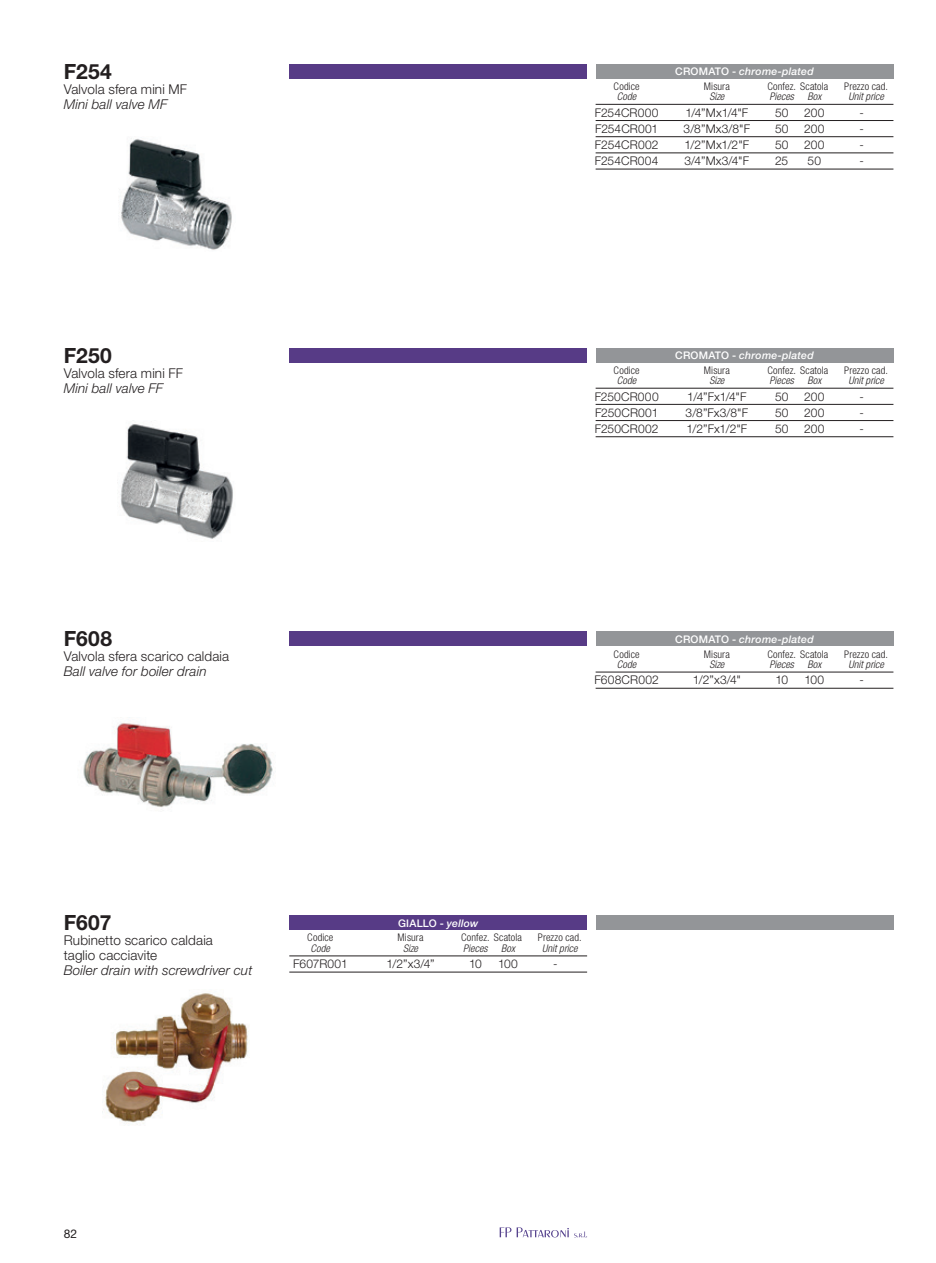
<style>
.page{position:relative;width:936px;height:1263px;background:#fff}
.page>*{position:absolute;margin:0;border:0;box-sizing:border-box;transform-origin:0 0}
.Didascalie{font:700 21px "Helvetica Neue LT Std";letter-spacing:.015em;color:#231f20}
.t1{font:300 13.5px "Helvetica Neue LT Std";letter-spacing:.01em;color:#231f20}
.t2{font:italic 300 13.5px "Helvetica Neue LT Std";letter-spacing:.01em;color:#231f20}
.t3{font:300 12px "Helvetica Neue LT Std";letter-spacing:.01em;color:#231f20}
.t4{font:12px "Helvetica Neue LT Std";color:#231f20}
.Didascalie-2{font:300 condensed 10.5px "Helvetica Neue LT Std";letter-spacing:.015em;color:#231f20}
.Didascalie-3{font:italic 300 condensed 10.5px "Helvetica Neue LT Std";letter-spacing:.01em;color:#231f20}
.t5{font:italic 500 10.5px "Helvetica Neue LT Std";letter-spacing:.02em;color:#fff}
.t6{font:500 10.5px "Helvetica Neue LT Std";letter-spacing:.02em;color:#fff}
.s1{font-style:normal}
.s2{font-style:italic}
</style>
<div class="page">
<hr style="left:289px;top:956px;width:298px;height:1px;background:#231f20">
<hr style="left:289px;top:972px;width:298px;height:1px;background:#231f20">
<hr style="left:595px;top:104px;width:298px;height:1px;background:#231f20">
<hr style="left:595px;top:388px;width:298px;height:1px;background:#231f20">
<hr style="left:595px;top:672px;width:298px;height:1px;background:#231f20">
<hr style="left:595px;top:120px;width:298px;height:1px;background:#231f20">
<hr style="left:595px;top:404px;width:298px;height:1px;background:#231f20">
<hr style="left:595px;top:688px;width:298px;height:1px;background:#231f20">
<hr style="left:595px;top:136px;width:298px;height:1px;background:#231f20">
<hr style="left:595px;top:420px;width:298px;height:1px;background:#231f20">
<hr style="left:595px;top:153px;width:298px;height:1px;background:#231f20">
<hr style="left:595px;top:436px;width:298px;height:1px;background:#231f20">
<hr style="left:595px;top:169px;width:298px;height:1px;background:#231f20">
<div style="left:289px;top:64px;width:298px;height:15px;background:#573b86"></div>
<div style="left:289px;top:348px;width:298px;height:14px;background:#573b86"></div>
<div style="left:289px;top:631px;width:298px;height:15px;background:#573b86"></div>
<div style="left:289px;top:915px;width:298px;height:15px;background:#573b86"></div>
<div style="left:595px;top:64px;width:298px;height:15px;background:#939598"></div>
<div style="left:595px;top:348px;width:298px;height:14px;background:#939598"></div>
<div style="left:595px;top:631px;width:298px;height:15px;background:#939598"></div>
<div style="left:595px;top:915px;width:298px;height:15px;background:#939598"></div>
<img style="left:120px;top:420px;width:113px;height:119px">
<img style="left:121px;top:138px;width:111px;height:112px">
<img style="left:103px;top:993px;width:146px;height:132px">
<img style="left:83px;top:717px;width:190px;height:91px">
<svg style="left:499px;top:1227px;width:88px;height:10px"></svg>
<p class="Didascalie" style="left:64px;top:58px;width:50px">F254</p>
<p class="t1" style="left:64px;top:81px;width:125px">Valvola sfera mini MF</p>
<p class="t2" style="left:64px;top:96px;width:105px">Mini ball valve MF</p>
<p class="Didascalie" style="left:64px;top:342px;width:50px">F250</p>
<p class="t1" style="left:64px;top:365px;width:121px">Valvola sfera mini FF</p>
<p class="t2" style="left:64px;top:380px;width:101px">Mini ball valve FF</p>
<p class="Didascalie" style="left:64px;top:626px;width:50px">F608</p>
<p class="t1" style="left:64px;top:648px;width:167px">Valvola sfera scarico caldaia</p>
<p class="t2" style="left:64px;top:664px;width:144px">Ball valve for boiler drain</p>
<p class="Didascalie-2" style="left:613px;top:80px;width:28px">Codice</p>
<p class="Didascalie-3" style="left:617px;top:91px;width:21px">Code</p>
<p class="t3" style="left:594px;top:105px;width:65px">F254CR000</p>
<p class="t3" style="left:595px;top:121px;width:65px">F254CR001</p>
<p class="t3" style="left:595px;top:137px;width:65px">F254CR002</p>
<p class="t3" style="left:595px;top:154px;width:65px">F254CR004</p>
<p class="t5" style="left:675px;top:65px;width:140px"><span class="s1">CROMATO -</span> chrome-plated</p>
<p class="Didascalie-2" style="left:703px;top:80px;width:27px">Misura</p>
<p class="Didascalie-3" style="left:709px;top:91px;width:17px">Size</p>
<p class="Didascalie-2" style="left:767px;top:80px;width:62px">Confez. Scatola</p>
<p class="Didascalie-3" style="left:769px;top:91px;width:26px">Pieces</p>
<p class="Didascalie-3" style="left:807px;top:91px;width:15px">Box</p>
<p class="Didascalie-2" style="left:844px;top:80px;width:45px">Prezzo cad.</p>
<p class="Didascalie-3" style="left:848px;top:91px;width:37px">Unit price</p>
<p class="t3" style="left:685px;top:105px;width:65px">1/4”Mx1/4"F</p>
<p class="t3" style="left:683px;top:121px;width:68px">3/8”Mx3/8"F</p>
<p class="t3" style="left:684px;top:137px;width:66px">1/2”Mx1/2"F</p>
<p class="t3" style="left:684px;top:154px;width:66px">3/4”Mx3/4"F</p>
<p class="t3" style="left:775px;top:105px;width:15px">50</p>
<p class="t3" style="left:775px;top:121px;width:15px">50</p>
<p class="t3" style="left:775px;top:137px;width:15px">50</p>
<p class="t3" style="left:775px;top:154px;width:15px">25</p>
<p class="t3" style="left:804px;top:105px;width:22px">200</p>
<p class="t3" style="left:804px;top:121px;width:22px">200</p>
<p class="t3" style="left:804px;top:137px;width:22px">200</p>
<p class="t3" style="left:807px;top:154px;width:15px">50</p>
<p class="t3" style="left:859px;top:105px;width:6px">-</p>
<p class="t3" style="left:859px;top:121px;width:6px">-</p>
<p class="t3" style="left:859px;top:137px;width:6px">-</p>
<p class="t3" style="left:859px;top:154px;width:6px">-</p>
<p class="Didascalie-2" style="left:613px;top:364px;width:28px">Codice</p>
<p class="Didascalie-3" style="left:617px;top:374px;width:21px">Code</p>
<p class="t3" style="left:594px;top:389px;width:65px">F250CR000</p>
<p class="t3" style="left:595px;top:405px;width:65px">F250CR001</p>
<p class="t3" style="left:594px;top:421px;width:65px">F250CR002</p>
<p class="t5" style="left:675px;top:349px;width:140px"><span class="s1">CROMATO -</span> chrome-plated</p>
<p class="Didascalie-2" style="left:703px;top:364px;width:27px">Misura</p>
<p class="Didascalie-3" style="left:709px;top:374px;width:17px">Size</p>
<p class="Didascalie-2" style="left:767px;top:364px;width:62px">Confez. Scatola</p>
<p class="Didascalie-3" style="left:769px;top:374px;width:26px">Pieces</p>
<p class="Didascalie-3" style="left:807px;top:374px;width:15px">Box</p>
<p class="Didascalie-2" style="left:844px;top:364px;width:45px">Prezzo cad.</p>
<p class="Didascalie-3" style="left:848px;top:374px;width:37px">Unit price</p>
<p class="t3" style="left:687px;top:389px;width:61px">1/4”Fx1/4"F</p>
<p class="t3" style="left:685px;top:405px;width:64px">3/8”Fx3/8"F</p>
<p class="t3" style="left:686px;top:421px;width:62px">1/2”Fx1/2"F</p>
<p class="t3" style="left:775px;top:389px;width:15px">50</p>
<p class="t3" style="left:775px;top:405px;width:15px">50</p>
<p class="t3" style="left:775px;top:421px;width:15px">50</p>
<p class="t3" style="left:804px;top:389px;width:22px">200</p>
<p class="t3" style="left:804px;top:405px;width:22px">200</p>
<p class="t3" style="left:804px;top:421px;width:22px">200</p>
<p class="t3" style="left:859px;top:389px;width:6px">-</p>
<p class="t3" style="left:859px;top:405px;width:6px">-</p>
<p class="t3" style="left:859px;top:421px;width:6px">-</p>
<p class="Didascalie-2" style="left:613px;top:648px;width:28px">Codice</p>
<p class="Didascalie-3" style="left:617px;top:658px;width:21px">Code</p>
<p class="t3" style="left:594px;top:673px;width:66px">F608CR002</p>
<p class="t5" style="left:675px;top:633px;width:140px"><span class="s1">CROMATO -</span> chrome-plated</p>
<p class="Didascalie-2" style="left:703px;top:648px;width:27px">Misura</p>
<p class="Didascalie-3" style="left:709px;top:658px;width:17px">Size</p>
<p class="Didascalie-2" style="left:767px;top:648px;width:62px">Confez. Scatola</p>
<p class="Didascalie-3" style="left:769px;top:658px;width:26px">Pieces</p>
<p class="Didascalie-3" style="left:807px;top:658px;width:15px">Box</p>
<p class="Didascalie-2" style="left:844px;top:648px;width:45px">Prezzo cad.</p>
<p class="Didascalie-3" style="left:848px;top:658px;width:37px">Unit price</p>
<p class="t3" style="left:692px;top:673px;width:50px">1/2”x3/4"</p>
<p class="t3" style="left:775px;top:673px;width:14px">10</p>
<p class="t3" style="left:804px;top:673px;width:21px">100</p>
<p class="t3" style="left:859px;top:673px;width:6px">-</p>
<p class="Didascalie" style="left:64px;top:910px;width:49px">F607</p>
<p class="t1" style="left:64px;top:932px;width:151px">Rubinetto scarico caldaia</p>
<p class="t1" style="left:64px;top:947px;width:95px">taglio cacciavite</p>
<p class="t2" style="left:64px;top:962px;width:190px">Boiler drain with screwdriver cut</p>
<p class="Didascalie-2" style="left:307px;top:932px;width:28px">Codice</p>
<p class="Didascalie-3" style="left:310px;top:942px;width:21px">Code</p>
<p class="t3" style="left:293px;top:957px;width:56px">F607R001</p>
<p class="t6" style="left:398px;top:916px;width:82px">GIALLO - <span class="s2">yellow</span></p>
<p class="Didascalie-2" style="left:397px;top:932px;width:27px">Misura</p>
<p class="Didascalie-3" style="left:403px;top:942px;width:17px">Size</p>
<p class="Didascalie-2" style="left:461px;top:932px;width:62px">Confez. Scatola</p>
<p class="Didascalie-3" style="left:463px;top:942px;width:26px">Pieces</p>
<p class="Didascalie-3" style="left:501px;top:942px;width:15px">Box</p>
<p class="Didascalie-2" style="left:538px;top:932px;width:45px">Prezzo cad.</p>
<p class="Didascalie-3" style="left:542px;top:942px;width:37px">Unit price</p>
<p class="t3" style="left:386px;top:957px;width:50px">1/2”x3/4”</p>
<p class="t3" style="left:469px;top:957px;width:14px">10</p>
<p class="t3" style="left:498px;top:957px;width:21px">100</p>
<p class="t3" style="left:553px;top:957px;width:6px">-</p>
<p class="t4" style="left:64px;top:1226px;width:15px">82</p>
</div>
